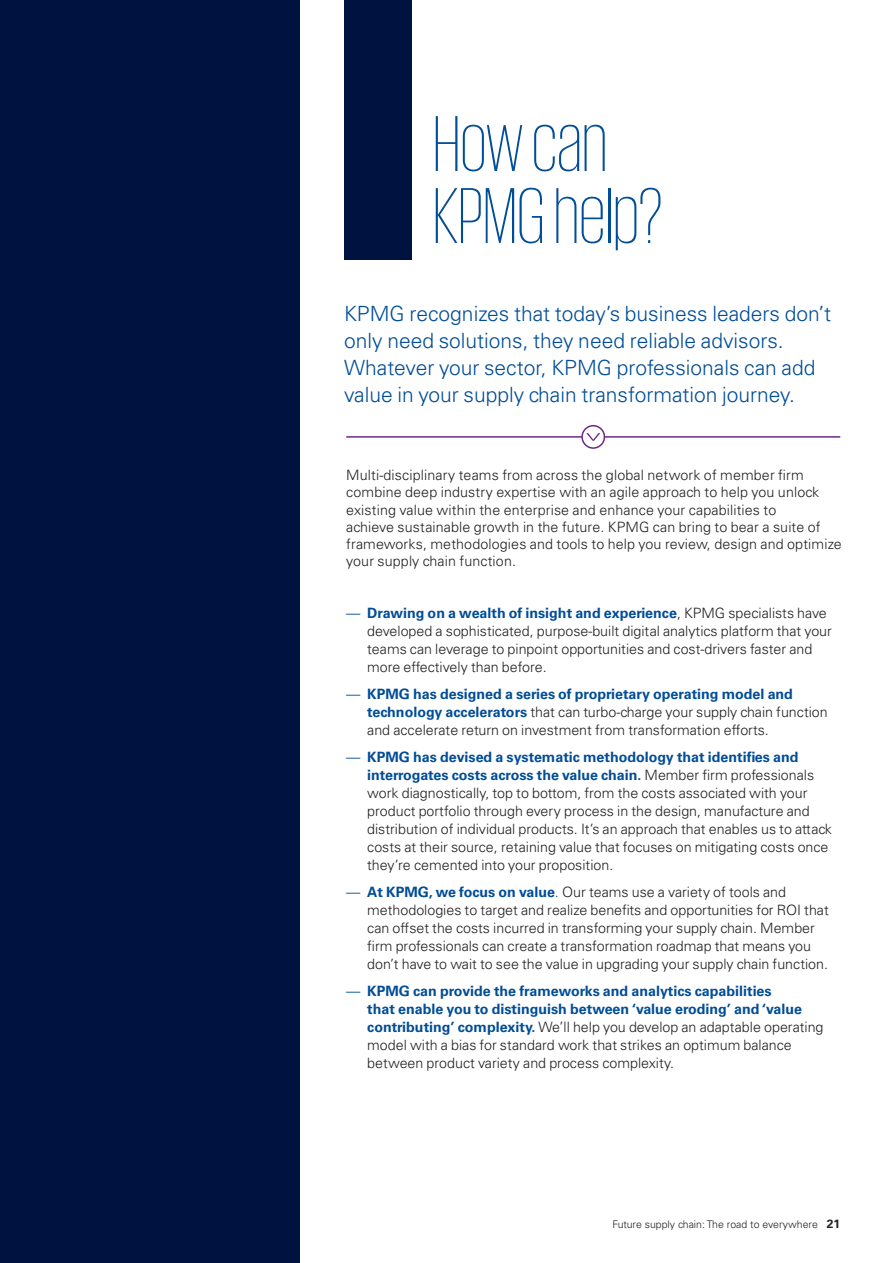
<style>
.page{position:relative;width:893px;height:1263px;background:#fff}
.page>*{position:absolute;margin:0;border:0;box-sizing:border-box;transform-origin:0 0}
.t1{font:200 81px/72px "KPMG";color:#014d97}
.t2{font:300 21px/27px "Univers LT Std";color:#014d97}
.t3{font:300 14.25px/18px "Univers LT Std";color:#231f20}
.t4{font:300 10.5px "Univers LT Std";color:#231f20}
.s1{color:#014d97}
.s2{font-weight:700;color:#014d97}
.s3{font-weight:700;font-size:12px}
</style>
<div class="page">
<div style="left:0;top:0;width:299px;height:1263px;background:#001340"></div>
<div style="left:344px;top:0;width:67px;height:259px;background:#001340"></div>
<hr style="left:346px;top:436px;width:494px;height:2px;background:#6f2786">
<div style="left:582px;top:426px;width:22px;height:22px;background:#fff;border-radius:50%"></div>
<div style="left:581px;top:425px;width:24px;height:24px;border:2px solid #6f2786;border-radius:50%"></div>
<svg style="left:586px;top:433px;width:14px;height:8px"></svg>
<h1 class="t1" style="left:433px;top:106px;width:232px">How can<br>KPMG help?</h1>
<h2 class="t2" style="left:344px;top:300px;width:488px">KPMG recognizes that today’s business leaders don’t only need solutions, they need reliable advisors.<br>Whatever your sector, KPMG professionals can add value in your supply chain transformation journey.</h2>
<p class="t3" style="left:346px;top:467px;width:497px;line-height:17.1px">Multi-disciplinary teams from across the global network of member firm combine deep industry expertise with an agile approach to help you unlock existing value within the enterprise and enhance your capabilities to<br>achieve sustainable growth in the future. KPMG can bring to bear a suite of frameworks, methodologies and tools to help you review, design and optimize your supply chain function.</p>
<p class="t3" style="left:367px;top:604px;width:466px;text-indent:-21px"><span class="s1">—</span> <span class="s2">Drawing on a wealth of insight and experience</span>, KPMG specialists have developed a sophisticated, purpose-built digital analytics platform that your teams can leverage to pinpoint opportunities and cost-drivers faster and more effectively than before.</p>
<p class="t3" style="left:367px;top:685px;width:462px;text-indent:-21px"><span class="s1">—</span> <span class="s2">KPMG has designed a series of proprietary operating model and technology accelerators</span> that can turbo-charge your supply chain function and accelerate return on investment from transformation efforts.</p>
<p class="t3" style="left:367px;top:748px;width:466px;text-indent:-21px"><span class="s1">—</span> <span class="s2">KPMG has devised a systematic methodology that identifies and interrogates costs across the value chain.</span> Member firm professionals work diagnostically, top to bottom, from the costs associated with your product portfolio through every process in the design, manufacture and distribution of individual products. It’s an approach that enables us to attack costs at their source, retaining value that focuses on mitigating costs once they’re cemented into your proposition.</p>
<p class="t3" style="left:367px;top:883px;width:463px;text-indent:-21px"><span class="s1">—</span> <span class="s2">At KPMG, we focus on value</span><span class="s1">.</span> Our teams use a variety of tools and methodologies to target and realize benefits and opportunities for ROI that can offset the costs incurred in transforming your supply chain. Member firm professionals can create a transformation roadmap that means you don’t have to wait to see the value in upgrading your supply chain function.</p>
<p class="t3" style="left:367px;top:982px;width:458px;text-indent:-21px"><span class="s1">—</span> <span class="s2">KPMG can provide the frameworks and analytics capabilities<br>that enable you to distinguish between ‘value eroding’ and ‘value contributing’ complexity.</span> We’ll help you develop an adaptable operating model with a bias for standard work that strikes an optimum balance between product variety and process complexity.</p>
<p class="t4" style="left:612px;top:1217px;width:229px">Future supply chain: The road to everywhere <span class="s3">21</span></p>
</div>
